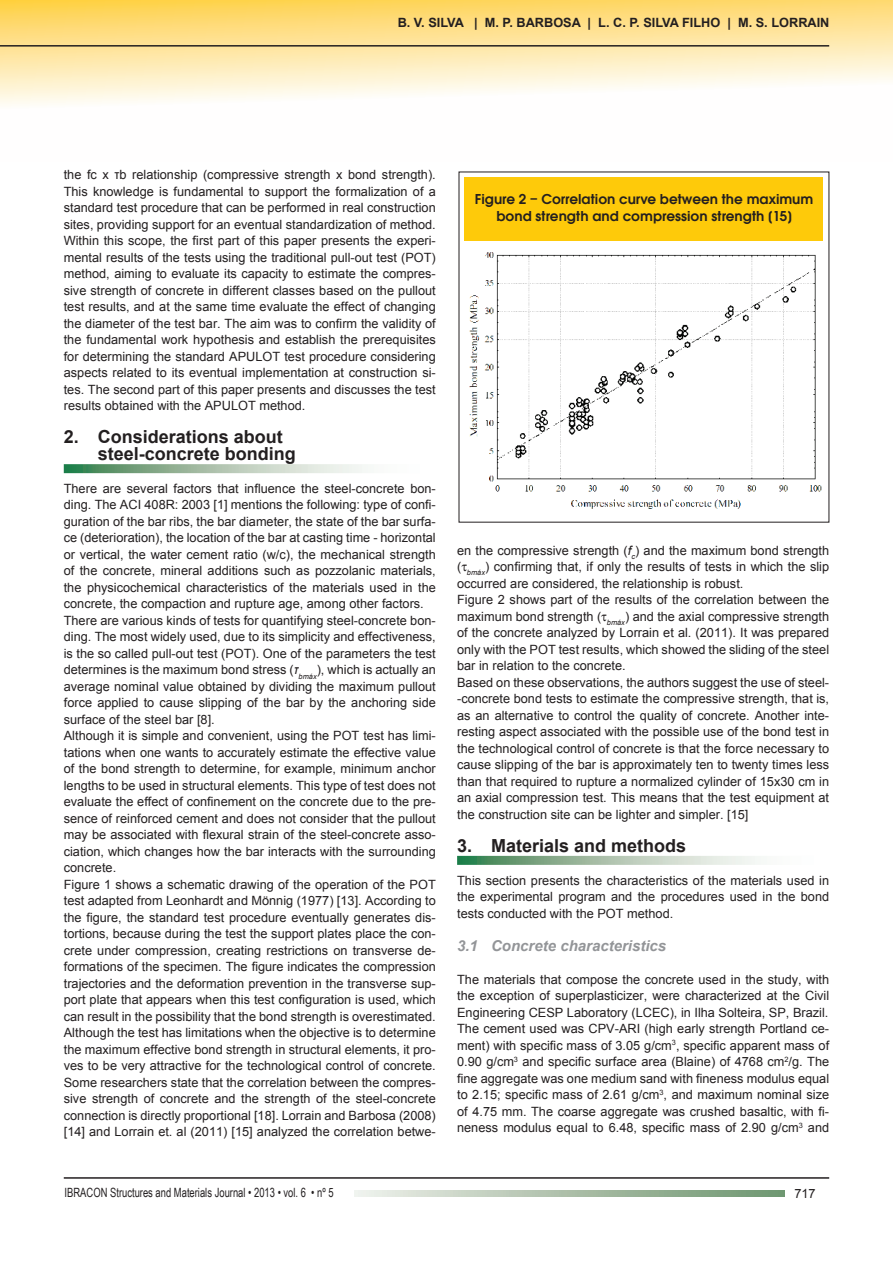
<style>
.page{position:relative;width:893px;height:1263px;background:#fff}
.page>*{position:absolute;margin:0;border:0;box-sizing:border-box;transform-origin:0 0}
.t1{font:700 18px/16.5px "Arial";color:#231f20}
.t2{font:600 15px/17.5px "Avant Garde ITC";color:#231f20;text-align:center}
.t3{font:italic 700 15px "Arial";color:#939598}
.t4{font:12.75px/16.5px "Arial";color:#231f20;text-align:justify}
.t5{font:12.75px "Arial Narrow";color:#231f20;scale:.9 1}
.t6{font:700 12.75px "Arial";color:#231f20}
.s1{font-style:italic}
</style>
<div class="page">
<svg style="left:0;top:0;width:893px;height:105px"></svg>
<hr style="left:64px;top:1177px;width:765px;height:2px;background:#231f20">
<hr style="left:0;top:45px;width:829px;height:2px;background:#231f20">
<svg style="left:354px;top:1190px;width:431px;height:6px;background:#acc0aa"></svg>
<svg style="left:457px;top:856px;width:300px;height:9px;background:#a3bfa8"></svg>
<svg style="left:64px;top:464px;width:299px;height:9px;background:#a3c0a8"></svg>
<div style="left:464px;top:177px;width:359px;height:63px;background:#feca0a"></div>
<img style="left:469px;top:252px;width:353px;height:257px">
<p class="t6" style="left:398px;top:15px;width:433px">B. V. SILVA | M. P. BARBOSA | L. C. P. SILVA FILHO | M. S. LORRAIN</p>
<p class="t4" style="left:64px;top:167px;width:374px">the fc x τb relationship (compressive strength x bond strength).<br>This knowledge is fundamental to support the formalization of a standard test procedure that can be performed in real construction sites, providing support for an eventual standardization of method.<br>Within this scope, the first part of this paper presents the experi&shy;mental results of the tests using the traditional pull-out test (POT) method, aiming to evaluate its capacity to estimate the compres&shy;sive strength of concrete in different classes based on the pullout test results, and at the same time evaluate the effect of changing the diameter of the test bar. The aim was to confirm the validity of the fundamental work hypothesis and establish the prerequisites for determining the standard APULOT test procedure considering aspects related to its eventual implementation at construction si&shy;tes. The second part of this paper presents and discusses the test results obtained with the APULOT method.</p>
<h1 class="t1" style="left:98px;top:429px;width:200px;text-indent:-34px">2. Considerations about steel-concrete bonding</h1>
<p class="t4" style="left:64px;top:480px;width:374px;text-align:left">There are several factors that influence the steel-concrete bon&shy;ding. The ACI 408R: 2003 [1] mentions the following: type of confi&shy;guration of the bar ribs, the bar diameter, the state of the bar surfa&shy;ce (deterioration), the location of the bar at casting time - horizontal or vertical, the water cement ratio (w/c), the mechanical strength of the concrete, mineral additions such as pozzolanic materials, the physicochemical characteristics of the materials used in the concrete, the compaction and rupture age, among other factors.<br>There are various kinds of tests for quantifying steel-concrete bon&shy;ding. The most widely used, due to its simplicity and effectiveness, is the so called pull-out test (POT). One of the parameters the test determines is the maximum bond stress (<span class="s1">τ</span><sub>bmáx</sub>), which is actually an average nominal value obtained by dividing the maximum pullout force applied to cause slipping of the bar by the anchoring side surface of the steel bar [8].<br>Although it is simple and convenient, using the POT test has limi&shy;tations when one wants to accurately estimate the effective value of the bond strength to determine, for example, minimum anchor lengths to be used in structural elements. This type of test does not evaluate the effect of confinement on the concrete due to the pre&shy;sence of reinforced cement and does not consider that the pullout may be associated with flexural strain of the steel-concrete asso&shy;ciation, which changes how the bar interacts with the surrounding concrete.<br>Figure 1 shows a schematic drawing of the operation of the POT test adapted from Leonhardt and Mönnig (1977) [13]. According to the figure, the standard test procedure eventually generates dis&shy;tortions, because during the test the support plates place the con&shy;crete under compression, creating restrictions on transverse de&shy;formations of the specimen. The figure indicates the compression trajectories and the deformation prevention in the transverse sup&shy;port plate that appears when this test configuration is used, which can result in the possibility that the bond strength is overestimated.<br>Although the test has limitations when the objective is to determine the maximum effective bond strength in structural elements, it pro&shy;ves to be very attractive for the technological control of concrete.<br>Some researchers state that the correlation between the compres&shy;sive strength of concrete and the strength of the steel-concrete connection is directly proportional [18]. Lorrain and Barbosa (2008) [14] and Lorrain et. al (2011) [15] analyzed the correlation betwe-</p>
<p class="t2" style="left:475px;top:190px;width:340px">Figure 2 – Correlation curve between the maximum bond strength and compression strength [15]</p>
<p class="t4" style="left:457px;top:542px;width:374px;text-align:left">en the compressive strength (<span class="s1">f</span><sub>c</sub>) and the maximum bond strength (▼<sub>bmáx</sub>) confirming that, if only the results of tests in which the slip occurred are considered, the relationship is robust.<br>Figure 2 shows part of the results of the correlation between the maximum bond strength (▼<sub>bmáx</sub>) and the axial compressive strength of the concrete analyzed by Lorrain et al. (2011). It was prepared only with the POT test results, which showed the sliding of the steel bar in relation to the concrete.<br>Based on these observations, the authors suggest the use of steel--concrete bond tests to estimate the compressive strength, that is, as an alternative to control the quality of concrete. Another inte&shy;resting aspect associated with the possible use of the bond test in the technological control of concrete is that the force necessary to cause slipping of the bar is approximately ten to twenty times less than that required to rupture a normalized cylinder of 15x30 cm in an axial compression test. This means that the test equipment at the construction site can be lighter and simpler. [15]</p>
<h1 class="t1" style="left:457px;top:837px;width:231px">3. Materials and methods</h1>
<p class="t4" style="left:457px;top:872px;width:374px">This section presents the characteristics of the materials used in the experimental program and the procedures used in the bond tests conducted with the POT method.</p>
<p class="t3" style="left:457px;top:935px;width:211px">3.1 Concrete characteristics</p>
<p class="t4" style="left:457px;top:971px;width:374px">The materials that compose the concrete used in the study, with the exception of superplasticizer, were characterized at the Civil Engineering CESP Laboratory (LCEC), in Ilha Solteira, SP, Brazil.<br>The cement used was CPV-ARI (high early strength Portland ce&shy;ment) with specific mass of 3.05 g/cm<sup>3</sup>, specific apparent mass of 0.90 g/cm<sup>3</sup> and specific surface area (Blaine) of 4768 cm<sup>2</sup>/g. The fine aggregate was one medium sand with fineness modulus equal to 2.15; specific mass of 2.61 g/cm<sup>3</sup>, and maximum nominal size of 4.75 mm. The coarse aggregate was crushed basaltic, with fi&shy;neness modulus equal to 6.48, specific mass of 2.90 g/cm<sup>3</sup> and</p>
<p class="t5" style="left:65px;top:1183px;width:300px">IBRACON Structures and Materials Journal • 2013 • vol. 6 • nº 5</p>
<p class="t4" style="left:794px;top:1185px;width:23px">717</p>
</div>
